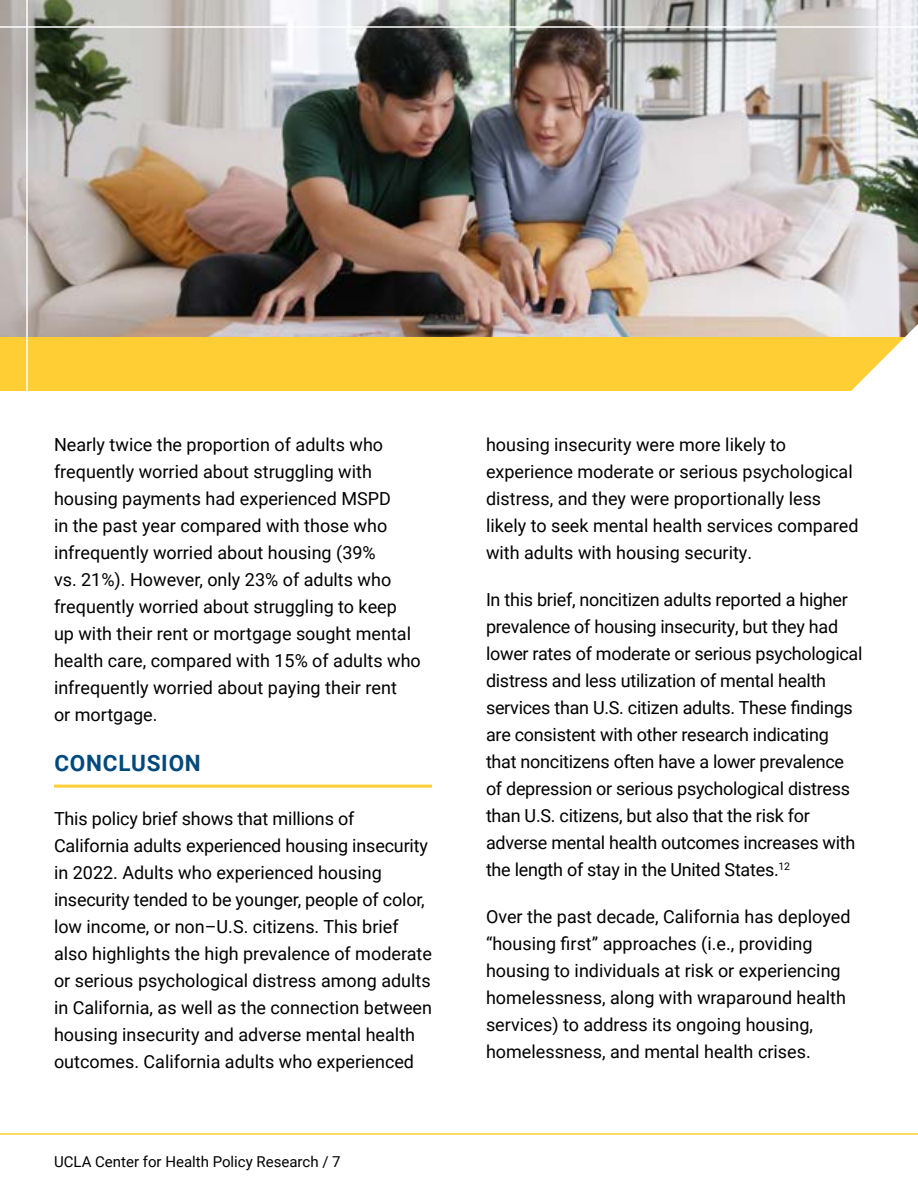
<style>
.page{position:relative;width:918px;height:1188px;background:#fff}
.page>*{position:absolute;margin:0;border:0;box-sizing:border-box;transform-origin:0 0}
.PGS_-_Section___Rule_15_20_bold{font:700 22.5px "Roboto";letter-spacing:.035em;color:#00497c}
.PGS_-_Body_12_18_reg{font:18px/27px "Roboto";color:#000}
.t1{font:15px "Roboto";color:#000}
</style>
<div class="page">
<img style="left:0;top:0;width:918px;height:338px">
<div style="left:0;top:338px;width:918px;height:54px;background:#ffce35"></div>
<svg style="left:837px;top:310px;width:81px;height:82px"></svg>
<hr style="left:0;top:26px;width:918px;height:2px;background:#fff">
<hr style="left:26px;top:0;width:2px;height:392px;background:#fff">
<hr style="left:0;top:1133px;width:918px;height:2px;background:#ffce35">
<hr style="left:54px;top:785px;width:378px;height:3px;background:#ffce35">
<p class="PGS_-_Body_12_18_reg" style="left:54px;top:430px;width:368px">Nearly twice the proportion of adults who frequently worried about struggling with housing payments had experienced MSPD<br>in the past year compared with those who infrequently worried about housing (39%<br>vs. 21%). However, only 23% of adults who frequently worried about struggling to keep up with their rent or mortgage sought mental health care, compared with 15% of adults who infrequently worried about paying their rent<br>or mortgage.</p>
<h2 class="PGS_-_Section___Rule_15_20_bold" style="left:54px;top:747px;width:148px">CONCLUSION</h2>
<p class="PGS_-_Body_12_18_reg" style="left:54px;top:805px;width:380px">This policy brief shows that millions of California adults experienced housing insecurity in 2022. Adults who experienced housing insecurity tended to be younger, people of color, low income, or non–U.S. citizens. This brief also highlights the high prevalence of moderate or serious psychological distress among adults in California, as well as the connection between housing insecurity and adverse mental health outcomes. California adults who experienced</p>
<p class="t1" style="left:54px;top:1152px;width:288px">UCLA Center for Health Policy Research / 7</p>
<p class="PGS_-_Body_12_18_reg" style="left:486px;top:430px;width:374px">housing insecurity were more likely to experience moderate or serious psychological distress, and they were proportionally less likely to seek mental health services compared with adults with housing security.</p>
<p class="PGS_-_Body_12_18_reg" style="left:486px;top:586px;width:378px">In this brief, noncitizen adults reported a higher prevalence of housing insecurity, but they had lower rates of moderate or serious psychological distress and less utilization of mental health services than U.S. citizen adults. These findings are consistent with other research indicating that noncitizens often have a lower prevalence of depression or serious psychological distress than U.S. citizens, but also that the risk for adverse mental health outcomes increases with the length of stay in the United States.<sup>12</sup></p>
<p class="PGS_-_Body_12_18_reg" style="left:486px;top:903px;width:366px">Over the past decade, California has deployed “housing first” approaches (i.e., providing housing to individuals at risk or experiencing homelessness, along with wraparound health services) to address its ongoing housing, homelessness, and mental health crises.</p>
</div>
